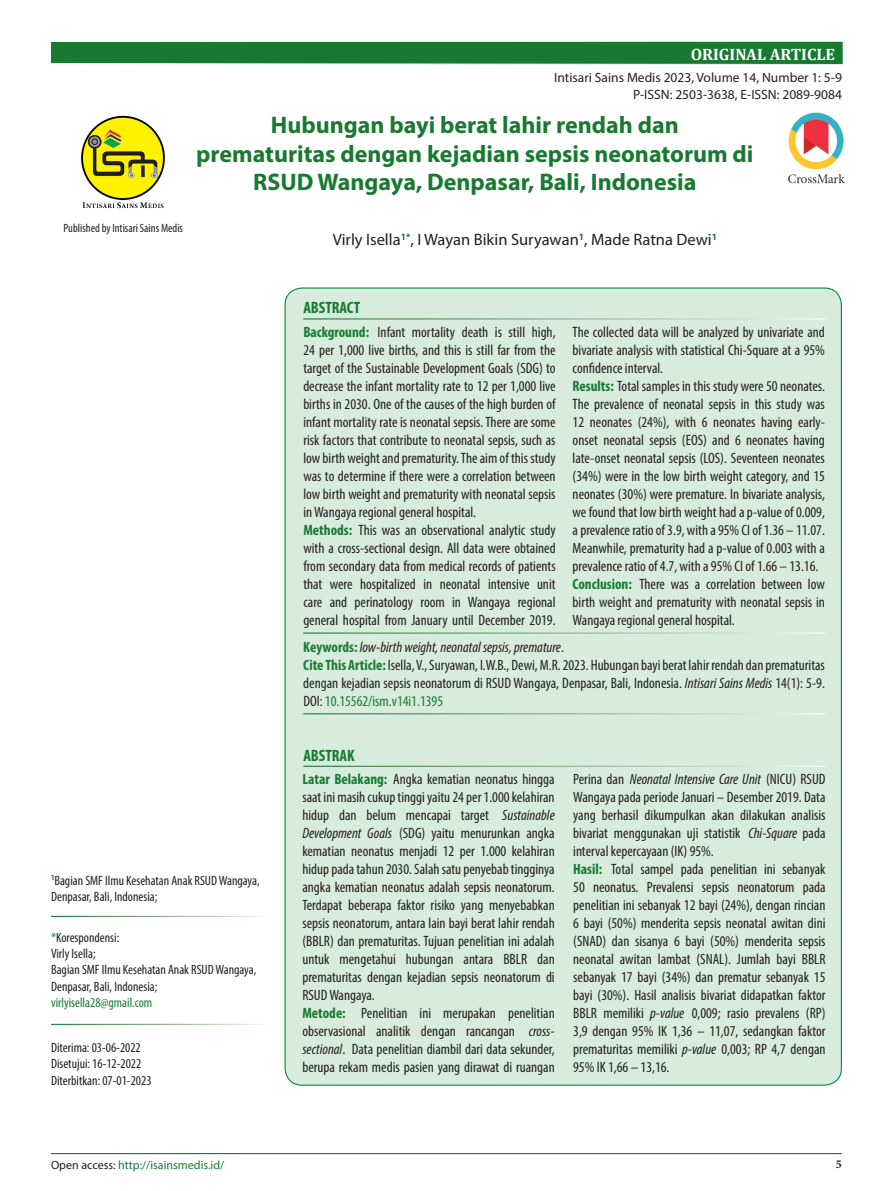
<style>
.page{position:relative;width:893px;height:1191px;background:#fff}
.page>*{position:absolute;margin:0;border:0;box-sizing:border-box;transform-origin:0 0}
.t1{font:700 24px/28.8px "Myriad Pro";color:#187a30;text-align:center}
.t2{font:16.5px "Myriad Pro";color:#231f20}
.t3{font:700 16.5px "Cambria";color:#fff}
.Default{font:700 condensed 16.5px "Myriad Pro";color:#187a30}
.t4{font:condensed 15px/18px "Myriad Pro";color:#231f20;text-align:justify}
.t5{font:italic condensed 15px "Myriad Pro";color:#231f20}
.t6{font:condensed 13.5px/16.2px "Myriad Pro";color:#231f20}
.t7{font:13.5px "Myriad Pro";color:#231f20}
.t8{font:condensed 13.5px "Myriad Pro";color:#187a30}
.judul{font:12px "Myriad Pro";color:#187a30}
.judul-2{font:condensed 12px "Myriad Pro";color:#231f20}
.judul-3{font:700 12px "Minion Pro";color:#231f20}
.s1{font-weight:700;color:#187a30}
.s2{font-weight:700;font-style:normal;color:#187a30}
.s3{font-style:normal}
.s4{font-style:italic}
.s5{color:#187a30}
.s6{color:#231f20}
</style>
<div class="page">
<div style="left:51px;top:42px;width:792px;height:22px;background:#187a30"></div>
<div style="left:285px;top:288px;width:556px;height:797px;background:#d8ecdd;border-radius:17px"></div>
<img style="left:788px;top:112px;width:57px;height:72px">
<hr style="left:303px;top:318px;width:522px;height:1px;background:#fff">
<hr style="left:303px;top:765px;width:522px;height:2px;background:#fff">
<hr style="left:303px;top:632px;width:522px;height:1px;background:#fff">
<hr style="left:303px;top:713px;width:522px;height:1px;background:#fff">
<img style="left:81px;top:115px;width:84px;height:94px">
<hr style="left:51px;top:1153px;width:790px;height:1px;background:#187a30">
<p class="judul-2" style="left:64px;top:221px;width:121px">Published by Intisari Sains Medis</p>
<p class="t3" style="left:691px;top:43px;width:146px">ORIGINAL ARTICLE</p>
<p class="t7" style="left:554px;top:70px;width:289px">Intisari Sains Medis 2023, Volume 14, Number 1: 5-9</p>
<p class="t7" style="left:633px;top:86px;width:210px">P-ISSN: 2503-3638, E-ISSN: 2089-9084</p>
<p class="t1" style="left:271px;top:110px;width:409px">Hubungan bayi berat lahir rendah dan</p>
<p class="t1" style="left:196px;top:138px;width:559px">prematuritas dengan kejadian sepsis neonatorum di<br>RSUD Wangaya, Denpasar, Bali, Indonesia</p>
<p class="t2" style="left:333px;top:229px;width:386px">Virly Isella<sup>1*</sup>, I Wayan Bikin Suryawan<sup>1</sup>, Made Ratna Dewi<sup>1</sup></p>
<p class="Default" style="left:303px;top:298px;width:58px">ABSTRACT</p>
<p class="t4" style="left:303px;top:322px;width:254px"><span class="s1">Background:</span> Infant mortality death is still high, 24 per 1,000 live births, and this is still far from the target of the Sustainable Development Goals (SDG) to decrease the infant mortality rate to 12 per 1,000 live births in 2030. One of the causes of the high burden of infant mortality rate is neonatal sepsis. There are some risk factors that contribute to neonatal sepsis, such as low birth weight and prematurity. The aim of this study was to determine if there were a correlation between low birth weight and prematurity with neonatal sepsis in Wangaya regional general hospital.</p>
<p class="t4" style="left:303px;top:520px;width:254px"><span class="s1">Methods:</span> This was an observational analytic study with a cross-sectional design. All data were obtained from secondary data from medical records of patients that were hospitalized in neonatal intensive unit care and perinatology room in Wangaya regional general hospital from January until December 2019.</p>
<p class="t4" style="left:573px;top:322px;width:254px">The collected data will be analyzed by univariate and bivariate analysis with statistical Chi-Square at a 95% confidence interval.</p>
<p class="t4" style="left:573px;top:376px;width:254px"><span class="s1">Results:</span> Total samples in this study were 50 neonates.<br>The prevalence of neonatal sepsis in this study was 12 neonates (24%), with 6 neonates having early&shy;onset neonatal sepsis (EOS) and 6 neonates having late-onset neonatal sepsis (LOS). Seventeen neonates (34%) were in the low birth weight category, and 15 neonates (30%) were premature. In bivariate analysis, we found that low birth weight had a p-value of 0.009, a prevalence ratio of 3.9, with a 95% CI of 1.36 – 11.07.<br>Meanwhile, prematurity had a p-value of 0.003 with a prevalence ratio of 4.7, with a 95% CI of 1.66 – 13.16.</p>
<p class="t4" style="left:573px;top:574px;width:254px"><span class="s1">Conclusion:</span> There was a correlation between low birth weight and prematurity with neonatal sepsis in Wangaya regional general hospital.</p>
<p class="t5" style="left:303px;top:638px;width:262px"><span class="s2">Keywords:</span> low-birth weight, neonatal sepsis, premature<span class="s3">.</span></p>
<p class="t4" style="left:303px;top:656px;width:523px"><span class="s1">Cite This Article:</span> Isella, V., Suryawan, I.W.B., Dewi, M.R. 2023. Hubungan bayi berat lahir rendah dan prematuritas dengan kejadian sepsis neonatorum di RSUD Wangaya, Denpasar, Bali, Indonesia. <span class="s4">Intisari Sains Medis</span> 14(1): 5-9.<br>DOI: <span class="s5">10.15562/ism.v14i1.1395</span></p>
<p class="Default" style="left:303px;top:745px;width:53px">ABSTRAK</p>
<p class="t6" style="left:51px;top:872px;width:210px"><sup>1</sup>Bagian SMF Ilmu Kesehatan Anak RSUD Wangaya,<br>Denpasar, Bali, Indonesia;</p>
<p class="t6" style="left:51px;top:929px;width:70px"><span class="s5">*</span>Korespondensi:</p>
<p class="t6" style="left:51px;top:945px;width:46px">Virly Isella;</p>
<p class="t6" style="left:51px;top:961px;width:207px">Bagian SMF Ilmu Kesehatan Anak RSUD Wangaya,<br>Denpasar, Bali, Indonesia;</p>
<p class="t8" style="left:51px;top:994px;width:103px">virlyisella28@gmail.com</p>
<p class="t6" style="left:51px;top:1039px;width:102px">Diterima: 03-06-2022<br>Disetujui: 16-12-2022<br>Diterbitkan: 07-01-2023</p>
<p class="judul" style="left:51px;top:1157px;width:175px"><span class="s6">Open access:</span> http://isainsmedis.id/</p>
<p class="t4" style="left:302px;top:770px;width:254px"><span class="s1">Latar Belakang:</span> Angka kematian neonatus hingga saat ini masih cukup tinggi yaitu 24 per 1.000 kelahiran hidup dan belum mencapai target <span class="s4">Sustainable Development Goals</span> (SDG) yaitu menurunkan angka kematian neonatus menjadi 12 per 1.000 kelahiran hidup pada tahun 2030. Salah satu penyebab tingginya angka kematian neonatus adalah sepsis neonatorum.<br>Terdapat beberapa faktor risiko yang menyebabkan sepsis neonatorum, antara lain bayi berat lahir rendah (BBLR) dan prematuritas. Tujuan penelitian ini adalah untuk mengetahui hubungan antara BBLR dan prematuritas dengan kejadian sepsis neonatorum di RSUD Wangaya.</p>
<p class="t4" style="left:302px;top:1004px;width:254px"><span class="s1">Metode:</span> Penelitian ini merupakan penelitian observasional analitik dengan rancangan <span class="s4">cross&shy;sectional</span>. Data penelitian diambil dari data sekunder, berupa rekam medis pasien yang dirawat di ruangan</p>
<p class="t4" style="left:573px;top:770px;width:254px">Perina dan <span class="s4">Neonatal Intensive Care Unit</span> (NICU) RSUD Wangaya pada periode Januari – Desember 2019. Data yang berhasil dikumpulkan akan dilakukan analisis bivariat menggunakan uji statistik <span class="s4">Chi-Square</span> pada interval kepercayaan (IK) 95%.</p>
<p class="t4" style="left:573px;top:860px;width:254px"><span class="s1">Hasil:</span> Total sampel pada penelitian ini sebanyak 50 neonatus. Prevalensi sepsis neonatorum pada penelitian ini sebanyak 12 bayi (24%), dengan rincian 6 bayi (50%) menderita sepsis neonatal awitan dini (SNAD) dan sisanya 6 bayi (50%) menderita sepsis neonatal awitan lambat (SNAL). Jumlah bayi BBLR sebanyak 17 bayi (34%) dan prematur sebanyak 15 bayi (30%). Hasil analisis bivariat didapatkan faktor BBLR memiliki <span class="s4">p-value</span> 0,009; rasio prevalens (RP)<br>3,9 dengan 95% IK 1,36 – 11,07, sedangkan faktor prematuritas memiliki <span class="s4">p-value</span> 0,003; RP 4,7 dengan 95% IK 1,66 – 13,16.</p>
<p class="judul-3" style="left:836px;top:1156px;width:7px">5</p>
</div>
